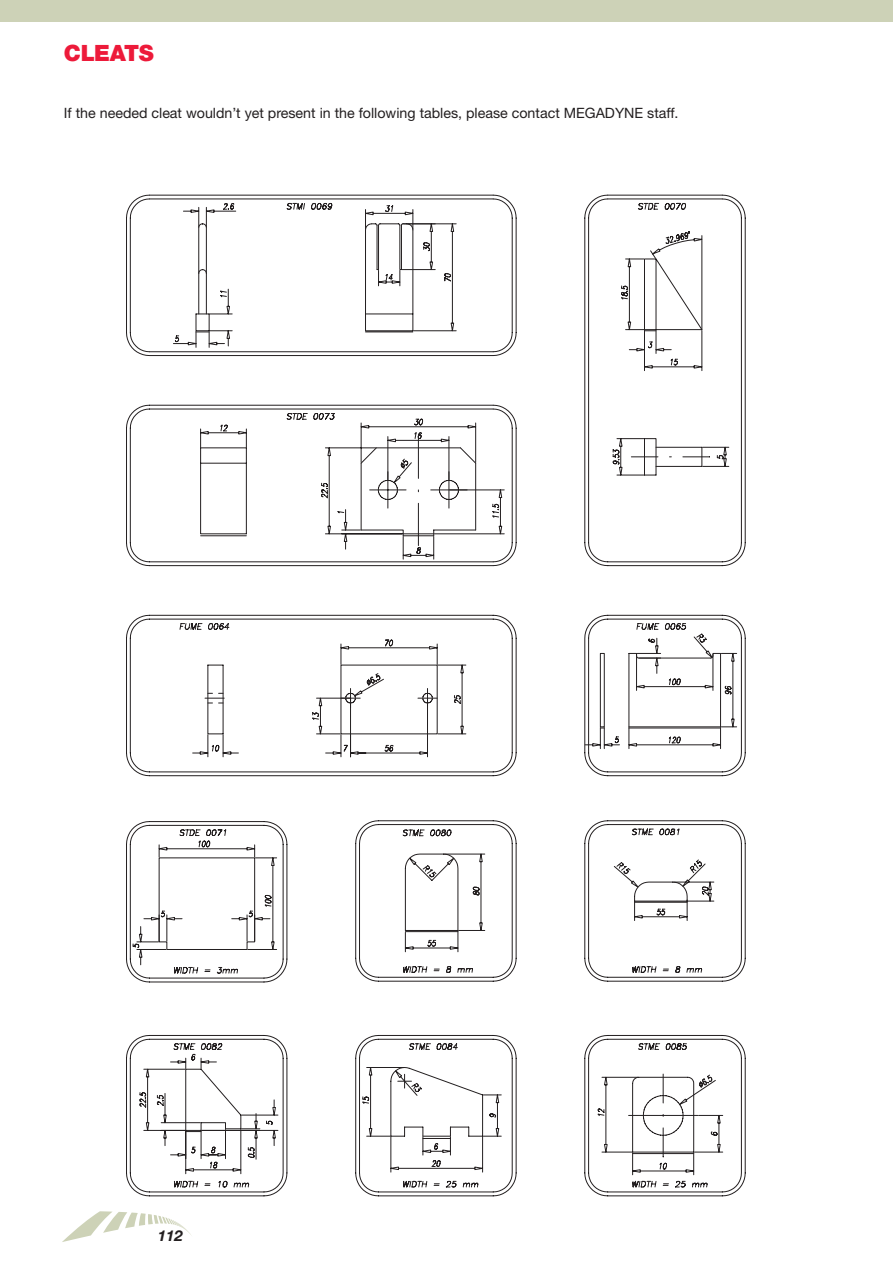
<style>
.page{position:relative;width:893px;height:1263px;background:#fff}
.page>*{position:absolute;margin:0;border:0;box-sizing:border-box;transform-origin:0 0}
.t1{font:900 22.5px "Helvetica Neue LT Std";letter-spacing:-.015em;color:#ed1a3a}
.t2{font:italic 700 15px "Helvetica Neue LT Std";color:#231f20}
.t3{font:14.25px "Helvetica Neue LT Std";color:#231f20}
</style>
<div class="page">
<div style="left:0;top:0;width:893px;height:21px;background:#cdd2b7"></div>
<svg style="left:62px;top:1211px;width:129px;height:31px"></svg>
<svg style="left:493px;top:615px;width:252px;height:161px"></svg>
<svg style="left:628px;top:634px;width:109px;height:115px"></svg>
<svg style="left:493px;top:623px;width:228px;height:111px"></svg>
<div style="left:600px;top:653px;width:4px;height:74px;border:1px solid #231f20"></div>
<svg style="left:585px;top:727px;width:35px;height:22px"></svg>
<svg style="left:126px;top:195px;width:390px;height:161px"></svg>
<svg style="left:173px;top:223px;width:52px;height:125px"></svg>
<hr style="left:365px;top:332px;width:48px;height:1px;background:#231f20">
<svg style="left:286px;top:203px;width:170px;height:129px"></svg>
<svg style="left:585px;top:195px;width:160px;height:371px"></svg>
<svg style="left:638px;top:203px;width:48px;height:7px"></svg>
<hr style="left:608px;top:199px;width:114px;height:1px;background:#231f20">
<hr style="left:608px;top:195px;width:114px;height:1px;background:#231f20">
<svg style="left:613px;top:438px;width:116px;height:38px"></svg>
<svg style="left:621px;top:232px;width:82px;height:139px"></svg>
<svg style="left:126px;top:965px;width:54px;height:17px"></svg>
<svg style="left:126px;top:405px;width:367px;height:560px"></svg>
<svg style="left:286px;top:405px;width:230px;height:161px"></svg>
<svg style="left:199px;top:425px;width:48px;height:109px"></svg>
<hr style="left:201px;top:535px;width:45px;height:1px;background:#231f20">
<svg style="left:355px;top:820px;width:390px;height:161px"></svg>
<svg style="left:632px;top:828px;width:48px;height:8px"></svg>
<svg style="left:402px;top:829px;width:83px;height:31px"></svg>
<svg style="left:180px;top:860px;width:534px;height:317px"></svg>
<svg style="left:126px;top:1035px;width:161px;height:161px"></svg>
<svg style="left:355px;top:1035px;width:390px;height:161px"></svg>
<h1 class="t1" style="left:64px;top:39px;width:92px">CLEATS</h1>
<p class="t3" style="left:64px;top:104px;width:616px">If the needed cleat wouldn’t yet present in the following tables, please contact MEGADYNE staff.</p>
<p class="t2" style="left:158px;top:1226px;width:27px">112</p>
</div>
